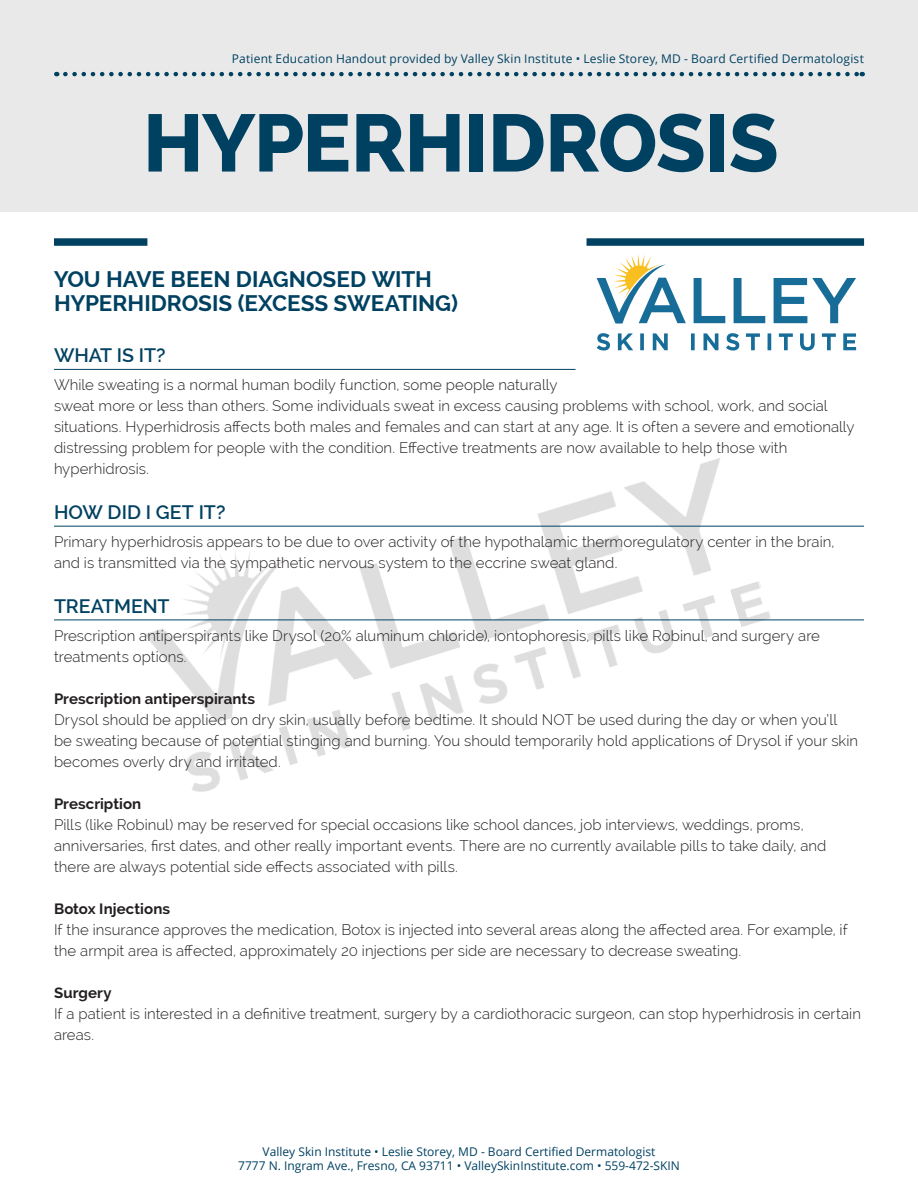
<style>
.page{position:relative;width:918px;height:1188px;background:#fff}
.page>*{position:absolute;margin:0;border:0;box-sizing:border-box;transform-origin:0 0}
.Headline_-_VSI_patie{font:800 81px "Raleway";letter-spacing:-.01em;color:#004161}
.Sub_Head_1_-_VSI_pat{font:700 22.5px/24px "Raleway";letter-spacing:-.005em;color:#004161}
.Sub_Head_2_-_VSI_pat{font:600 19.5px "Raleway";letter-spacing:-.005em;color:#004161}
.Paragraph_-_VSI_pati{font:300 15px/21px "Raleway";letter-spacing:.005em;color:#231f20}
.Paragraph_-_VSI_pati-2{font:700 15px "Raleway";letter-spacing:.005em;color:#231f20}
.t1{font:12px/14.4px "Open Sans";color:#004161;text-align:center}
.s1{font-weight:700}
</style>
<div class="page">
<svg style="left:597px;top:254px;width:259px;height:70px"></svg>
<svg style="left:597px;top:333px;width:259px;height:18px"></svg>
<div style="left:0;top:0;width:918px;height:212px;background:#e9e9e9"></div>
<div style="left:54px;top:238px;width:93px;height:8px;background:#004161"></div>
<div style="left:587px;top:238px;width:277px;height:8px;background:#004161"></div>
<svg style="left:65px;top:72px;width:798px;height:4px"></svg>
<img style="left:128px;top:458px;width:643px;height:334px">
<hr style="left:54px;top:369px;width:522px;height:1px;background:#004161">
<hr style="left:54px;top:526px;width:810px;height:1px;background:#004161">
<hr style="left:54px;top:620px;width:810px;height:1px;background:#004161">
<p class="t1" style="left:232px;top:51px;width:634px">Patient Education Handout provided by Valley Skin Institute • Leslie Storey, MD - Board Certified Dermatologist</p>
<p class="Headline_-_VSI_patie" style="left:143px;top:97px;width:637px">HYPERHIDROSIS</p>
<p class="Sub_Head_1_-_VSI_pat" style="left:54px;top:267px;width:406px">YOU HAVE BEEN DIAGNOSED WITH<br>HYPERHIDROSIS (EXCESS SWEATING)</p>
<p class="Sub_Head_2_-_VSI_pat" style="left:54px;top:344px;width:113px">WHAT IS IT?</p>
<p class="Paragraph_-_VSI_pati" style="left:54px;top:374px;width:802px">While sweating is a normal human bodily function, some people naturally<br>sweat more or less than others. Some individuals sweat in excess causing problems with school, work, and social situations. Hyperhidrosis affects both males and females and can start at any age. It is often a severe and emotionally distressing problem for people with the condition. Effective treatments are now available to help those with hyperhidrosis.</p>
<p class="Sub_Head_2_-_VSI_pat" style="left:54px;top:501px;width:173px">HOW DID I GET IT?</p>
<p class="Paragraph_-_VSI_pati" style="left:54px;top:531px;width:782px">Primary hyperhidrosis appears to be due to over activity of the hypothalamic thermoregulatory center in the brain, and is transmitted via the sympathetic nervous system to the eccrine sweat gland.</p>
<p class="Sub_Head_2_-_VSI_pat" style="left:54px;top:595px;width:117px">TREATMENT</p>
<p class="Paragraph_-_VSI_pati" style="left:54px;top:625px;width:767px">Prescription antiperspirants like Drysol (20% aluminum chloride), iontophoresis, pills like Robinul, and surgery are treatments options.</p>
<p class="Paragraph_-_VSI_pati" style="left:54px;top:688px;width:806px"><span class="s1">Prescription antiperspirants<br></span>Drysol should be applied on dry skin, usually before bedtime. It should NOT be used during the day or when you’ll be sweating because of potential stinging and burning. You should temporarily hold applications of Drysol if your skin becomes overly dry and irritated.</p>
<p class="Paragraph_-_VSI_pati" style="left:54px;top:793px;width:774px"><span class="s1">Prescription<br></span>Pills (like Robinul) may be reserved for special occasions like school dances, job interviews, weddings, proms, anniversaries, first dates, and other really important events. There are no currently available pills to take daily, and there are always potential side effects associated with pills.</p>
<p class="Paragraph_-_VSI_pati-2" style="left:54px;top:900px;width:118px">Botox Injections</p>
<p class="Paragraph_-_VSI_pati" style="left:54px;top:919px;width:795px">If the insurance approves the medication, Botox is injected into several areas along the affected area. For example, if the armpit area is affected, approximately 20 injections per side are necessary to decrease sweating.</p>
<p class="Paragraph_-_VSI_pati-2" style="left:54px;top:984px;width:59px">Surgery</p>
<p class="Paragraph_-_VSI_pati" style="left:54px;top:1003px;width:808px">If a patient is interested in a definitive treatment, surgery by a cardiothoracic surgeon, can stop hyperhidrosis in certain areas.</p>
<p class="t1" style="left:238px;top:1144px;width:443px">Valley Skin Institute • Leslie Storey, MD - Board Certified Dermatologist<br>7777 N. Ingram Ave., Fresno, CA 93711 • ValleySkinInstitute.com • 559-472-SKIN</p>
</div>
